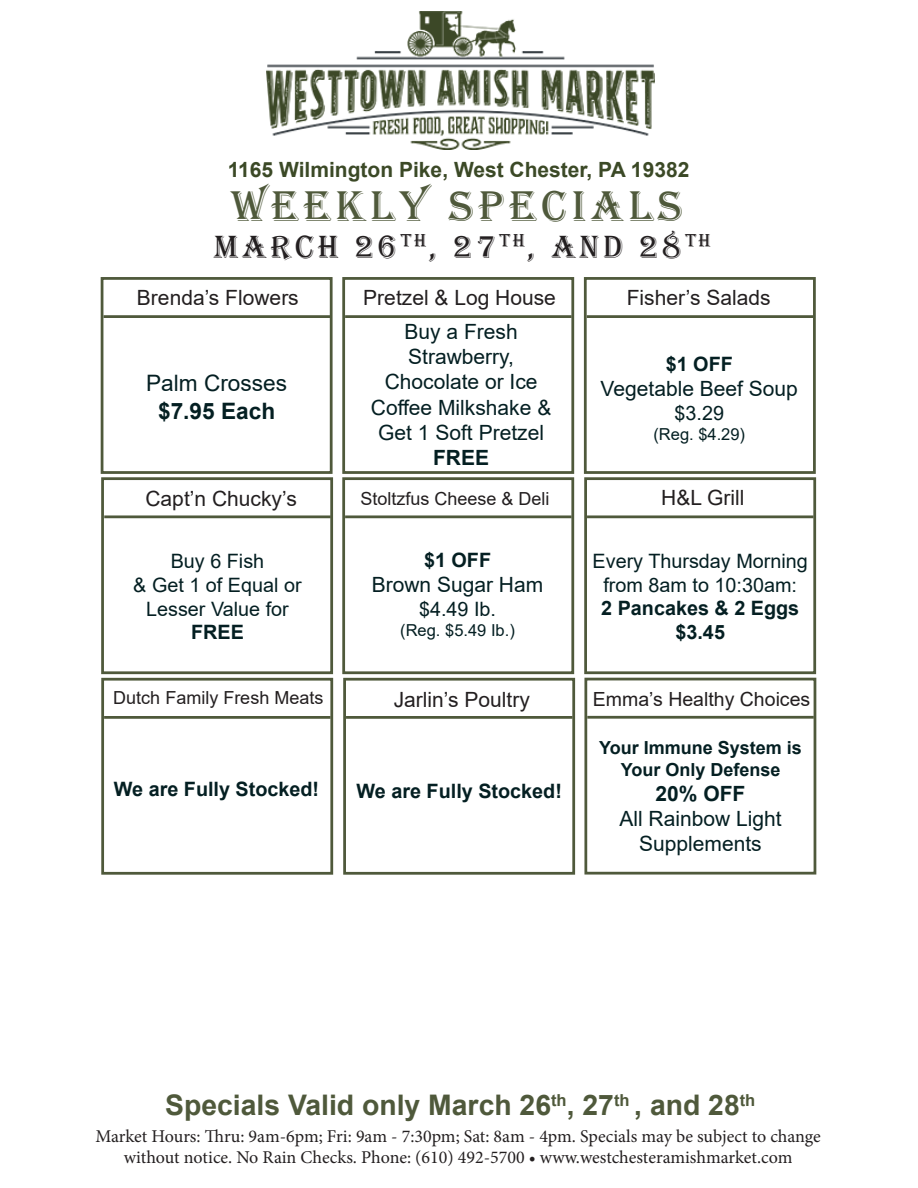
<style>
.page{position:relative;width:918px;height:1188px;background:#fff}
.page>*{position:absolute;margin:0;border:0;box-sizing:border-box;transform-origin:0 0}
.t1{font:44.1px "Algerian";letter-spacing:.11em;color:#4f593b}
.t2{font:33px "Algerian";letter-spacing:.11em;color:#231f20}
.t3{font:700 28.35px "Arial";color:#4f593b}
.t4{font:22.65px "Arial";color:#041f22}
.t5{font:700 22.65px "Arial";color:#041f22}
.t6{font:21px/25.2px "Arial";color:#041f22;text-align:center}
.t7{font:21px "Arial";color:#231f20}
.t8{font:700 21px "Arial";color:#3b4926}
.t9{font:700 21px "Arial";color:#041f22}
.t10{font:19.8px/23.7px "Arial";color:#041f22;text-align:center}
.t11{font:700 19.8px "Arial";color:#041f22}
.t12{font:19.5px "Arial";color:#231f20}
.t13{font:18px/21.6px "Minion Pro";letter-spacing:-.005em;color:#231f20;text-align:center}
.t14{font:18px "Arial";color:#231f20}
.t15{font:700 18px/21.6px "Arial";color:#041f22;text-align:center}
.t16{font:16.5px "Arial";color:#041f22}
</style>
<div class="page">
<img style="left:266px;top:11px;width:388px;height:139px">
<div style="left:101px;top:277px;width:232px;height:197px;border:3px solid #4f593b"></div>
<hr style="left:104px;top:315px;width:226px;height:3px;background:#4f593b">
<div style="left:342px;top:277px;width:232px;height:197px;border:3px solid #4f593b"></div>
<hr style="left:345px;top:315px;width:227px;height:3px;background:#4f593b">
<div style="left:584px;top:277px;width:232px;height:197px;border:3px solid #4f593b"></div>
<hr style="left:587px;top:315px;width:226px;height:3px;background:#4f593b">
<div style="left:101px;top:477px;width:232px;height:197px;border:3px solid #4f593b"></div>
<hr style="left:104px;top:515px;width:227px;height:3px;background:#4f593b">
<div style="left:584px;top:477px;width:232px;height:197px;border:3px solid #4f593b"></div>
<hr style="left:587px;top:515px;width:227px;height:3px;background:#4f593b">
<div style="left:342px;top:477px;width:232px;height:197px;border:3px solid #4f593b"></div>
<hr style="left:345px;top:515px;width:227px;height:3px;background:#4f593b">
<div style="left:343px;top:678px;width:232px;height:197px;border:3px solid #4f593b"></div>
<hr style="left:346px;top:716px;width:227px;height:3px;background:#4f593b">
<div style="left:101px;top:678px;width:232px;height:197px;border:3px solid #4f593b"></div>
<hr style="left:104px;top:716px;width:227px;height:3px;background:#4f593b">
<div style="left:584px;top:678px;width:232px;height:197px;border:3px solid #4f593b"></div>
<hr style="left:587px;top:716px;width:227px;height:3px;background:#4f593b">
<p class="t8" style="left:228px;top:155px;width:463px">1165 Wilmington Pike, West Chester, PA 19382</p>
<p class="t1" style="left:231px;top:182px;width:452px">Weekly Specials</p>
<p class="t2" style="left:214px;top:229px;width:498px">March 26<sup>th</sup>, 27<sup>th</sup>, and 28<sup>th</sup></p>
<p class="t7" style="left:363px;top:284px;width:194px">Pretzel &amp; Log House</p>
<p class="t7" style="left:627px;top:284px;width:145px">Fisher’s Salads</p>
<p class="t7" style="left:137px;top:284px;width:163px">Brenda’s Flowers</p>
<p class="t4" style="left:146px;top:368px;width:142px">Palm Crosses</p>
<p class="t5" style="left:158px;top:395px;width:119px">$7.95 Each</p>
<p class="t6" style="left:371px;top:319px;width:182px">Buy a Fresh<br>Strawberry,<br>Chocolate or Ice<br>Coffee Milkshake &amp;<br>Get 1 Soft Pretzel</p>
<p class="t9" style="left:433px;top:443px;width:58px">FREE</p>
<p class="t11" style="left:666px;top:350px;width:69px">$1 OFF</p>
<p class="t6" style="left:601px;top:376px;width:199px">Vegetable Beef Soup</p>
<p class="t10" style="left:675px;top:401px;width:51px">$3.29</p>
<p class="t16" style="left:653px;top:423px;width:93px">(Reg. $4.29)</p>
<p class="t7" style="left:145px;top:484px;width:153px">Capt’n Chucky’s</p>
<p class="t14" style="left:360px;top:486px;width:191px">Stoltzfus Cheese &amp; Deli</p>
<p class="t7" style="left:661px;top:483px;width:85px">H&amp;L Grill</p>
<p class="t10" style="left:171px;top:549px;width:95px">Buy 6 Fish</p>
<p class="t10" style="left:133px;top:573px;width:170px">&amp; Get 1 of Equal or<br>Lesser Value for</p>
<p class="t11" style="left:191px;top:619px;width:54px">FREE</p>
<p class="t11" style="left:424px;top:546px;width:69px">$1 OFF</p>
<p class="t6" style="left:372px;top:572px;width:173px">Brown Sugar Ham</p>
<p class="t10" style="left:419px;top:597px;width:79px">$4.49 Ib.</p>
<p class="t16" style="left:400px;top:619px;width:116px">(Reg. $5.49 Ib.)</p>
<p class="t10" style="left:593px;top:549px;width:217px">Every Thursday Morning from 8am to 10:30am:</p>
<p class="t11" style="left:601px;top:594px;width:200px">2 Pancakes &amp; 2 Eggs</p>
<p class="t11" style="left:675px;top:618px;width:51px">$3.45</p>
<p class="t14" style="left:113px;top:686px;width:212px">Dutch Family Fresh Meats</p>
<p class="t11" style="left:114px;top:775px;width:207px">We are Fully Stocked!</p>
<p class="t7" style="left:394px;top:685px;width:138px">Jarlin’s Poultry</p>
<p class="t11" style="left:357px;top:777px;width:207px">We are Fully Stocked!</p>
<p class="t12" style="left:593px;top:685px;width:219px">Emma’s Healthy Choices</p>
<p class="t15" style="left:599px;top:737px;width:204px">Your Immune System is<br>Your Only Defense</p>
<p class="t9" style="left:656px;top:779px;width:91px">20% OFF</p>
<p class="t6" style="left:619px;top:806px;width:164px">All Rainbow Light</p>
<p class="t6" style="left:639px;top:831px;width:124px">Supplements</p>
<p class="t3" style="left:165px;top:1085px;width:592px">Specials Valid only March 26<sup>th</sup>, 27<sup>th</sup> , and 28<sup>th</sup></p>
<p class="t13" style="left:95px;top:1125px;width:727px">Market Hours: Thru: 9am-6pm; Fri: 9am - 7:30pm; Sat: 8am - 4pm. Specials may be subject to change without notice. No Rain Checks. Phone: (610) 492-5700 • www.westchesteramishmarket.com</p>
</div>
